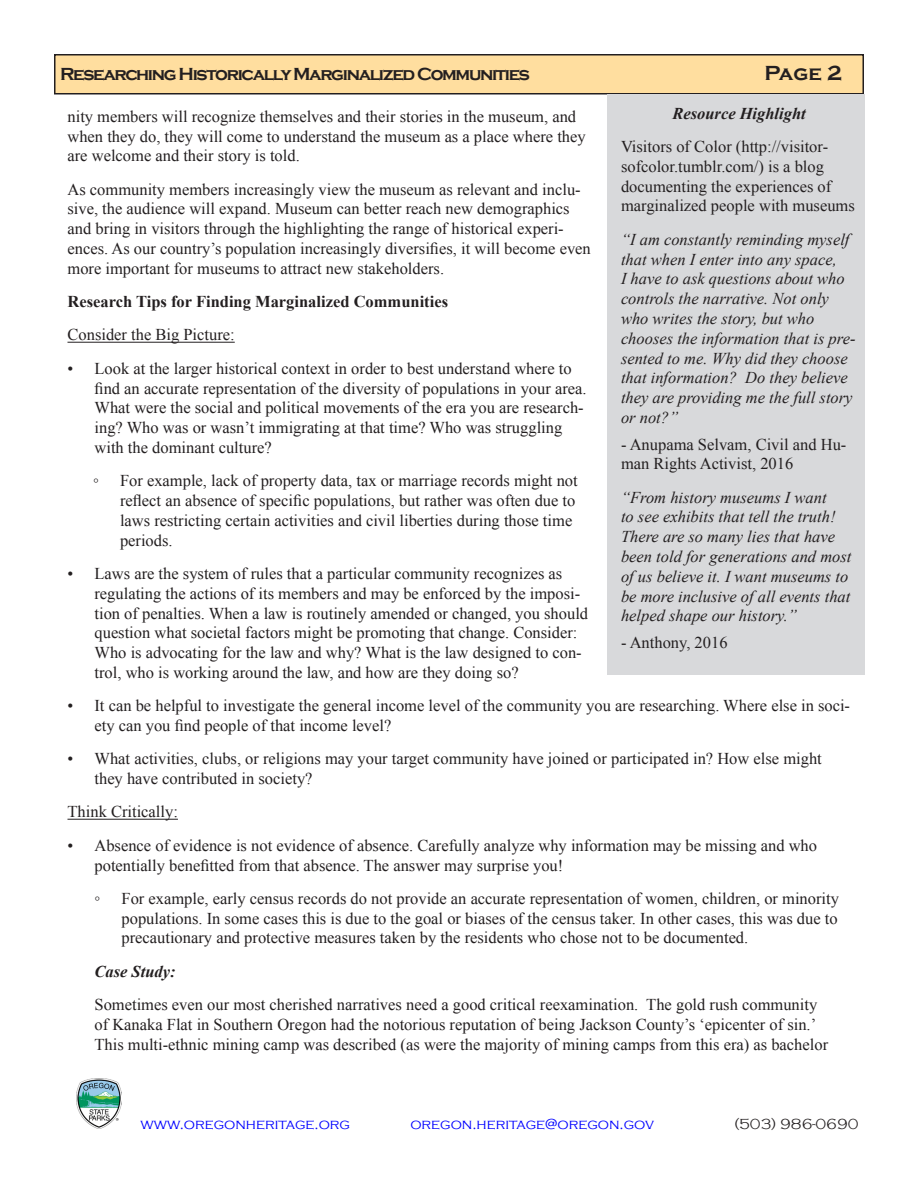
<style>
.page{position:relative;width:918px;height:1188px;background:#fff}
.page>*{position:absolute;margin:0;border:0;box-sizing:border-box;transform-origin:0 0}
.t1{font:700 21px "Copperplate Gothic";color:#231f20}
.t2{font:700 18px "Copperplate Gothic";letter-spacing:-.075em;color:#231f20}
.t3{font:16.5px/19.8px "Times New Roman";color:#231f20}
.t4{font:italic 16.5px/19.8px "Times New Roman";color:#231f20}
.t5{font:700 16.5px "Times New Roman";color:#231f20}
.t6{font:italic 700 16.5px "Times New Roman";color:#231f20}
.t7{font:300 15px "Copperplate Gothic";color:#00f}
.t8{font:300 15px "Copperplate Gothic";color:#231f20}
</style>
<div class="page">
<div style="left:55px;top:55px;width:808px;height:39px;background:#ffde9f"></div>
<div style="left:54px;top:54px;width:810px;height:40px;border:2px solid #231f20"></div>
<img style="left:77px;top:1078px;width:45px;height:50px">
<hr style="left:68px;top:342px;width:167px;height:1px;background:#231f20">
<hr style="left:68px;top:819px;width:110px;height:1px;background:#231f20">
<div style="left:608px;top:95px;width:257px;height:580px;background:#d8d9db"></div>
<p class="t2" style="left:60px;top:64px;width:472px">Researching Historically Marginalized Communities</p>
<p class="t1" style="left:764px;top:62px;width:79px">Page 2</p>
<p class="t6" style="left:672px;top:102px;width:135px">Resource Highlight</p>
<p class="t3" style="left:621px;top:136px;width:235px">Visitors of Color (http://visitor&shy;sofcolor.tumblr.com/) is a blog documenting the experiences of marginalized people with museums</p>
<p class="t4" style="left:621px;top:229px;width:236px">“I am constantly reminding myself that when I enter into any space,<br>I have to ask questions about who controls the narrative. Not only who writes the story, but who chooses the information that is pre&shy;sented to me. Why did they choose that information? Do they believe they are providing me the full story or not?”</p>
<p class="t3" style="left:621px;top:434px;width:227px">- Anupama Selvam, Civil and Hu&shy;man Rights Activist, 2016</p>
<p class="t4" style="left:621px;top:487px;width:232px">“From history museums I want<br>to see exhibits that tell the truth!<br>There are so many lies that have been told for generations and most of us believe it. I want museums to be more inclusive of all events that helped shape our history.”</p>
<p class="t3" style="left:621px;top:632px;width:108px">- Anthony, 2016</p>
<p class="t3" style="left:68px;top:106px;width:520px">nity members will recognize themselves and their stories in the museum, and when they do, they will come to understand the museum as a place where they are welcome and their story is told.</p>
<p class="t3" style="left:68px;top:179px;width:525px">As community members increasingly view the museum as relevant and inclu&shy;sive, the audience will expand. Museum can better reach new demographics and bring in visitors through the highlighting the range of historical experi&shy;ences. As our country’s population increasingly diversifies, it will become even more important for museums to attract new stakeholders.</p>
<p class="t5" style="left:68px;top:290px;width:382px">Research Tips for Finding Marginalized Communities</p>
<p class="t3" style="left:68px;top:325px;width:169px">Consider the Big Picture:</p>
<p class="t3" style="left:94px;top:358px;width:494px;text-indent:-27px">• Look at the larger historical context in order to best understand where to find an accurate representation of the diversity of populations in your area.<br>What were the social and political movements of the era you are research&shy;ing? Who was or wasn’t immigrating at that time? Who was struggling with the dominant culture?</p>
<p class="t3" style="left:93px;top:471px;width:7px">◦</p>
<p class="t3" style="left:120px;top:471px;width:459px">For example, lack of property data, tax or marriage records might not reflect an absence of specific populations, but rather was often due to laws restricting certain activities and civil liberties during those time periods.</p>
<p class="t3" style="left:94px;top:563px;width:495px;text-indent:-27px">• Laws are the system of rules that a particular community recognizes as regulating the actions of its members and may be enforced by the imposi&shy;tion of penalties. When a law is routinely amended or changed, you should question what societal factors might be promoting that change. Consider:<br>Who is advocating for the law and why? What is the law designed to con&shy;trol, who is working around the law, and how are they doing so?</p>
<p class="t3" style="left:94px;top:696px;width:757px;text-indent:-27px">• It can be helpful to investigate the general income level of the community you are researching. Where else in soci&shy;ety can you find people of that income level?</p>
<p class="t3" style="left:94px;top:749px;width:729px;text-indent:-27px">• What activities, clubs, or religions may your target community have joined or participated in? How else might they have contributed in society?</p>
<p class="t3" style="left:68px;top:802px;width:112px">Think Critically:</p>
<p class="t3" style="left:94px;top:835px;width:724px;text-indent:-27px">• Absence of evidence is not evidence of absence. Carefully analyze why information may be missing and who potentially benefitted from that absence. The answer may surprise you!</p>
<p class="t3" style="left:94px;top:888px;width:7px">◦</p>
<p class="t3" style="left:122px;top:888px;width:719px;text-align:justify">For example, early census records do not provide an accurate representation of women, children, or minority populations. In some cases this is due to the goal or biases of the census taker. In other cases, this was due to precautionary and protective measures taken by the residents who chose not to be documented.</p>
<p class="t6" style="left:94px;top:960px;width:83px">Case Study:</p>
<p class="t3" style="left:94px;top:994px;width:735px">Sometimes even our most cherished narratives need a good critical reexamination. The gold rush community of Kanaka Flat in Southern Oregon had the notorious reputation of being Jackson County’s ‘epicenter of sin.’<br>This multi-ethnic mining camp was described (as were the majority of mining camps from this era) as bachelor</p>
<p class="t7" style="left:140px;top:1116px;width:211px">www.oregonheritage.org</p>
<p class="t7" style="left:410px;top:1116px;width:245px">oregon.heritage@oregon.gov</p>
<p class="t8" style="left:734px;top:1116px;width:126px">(503) 986-0690</p>
</div>
